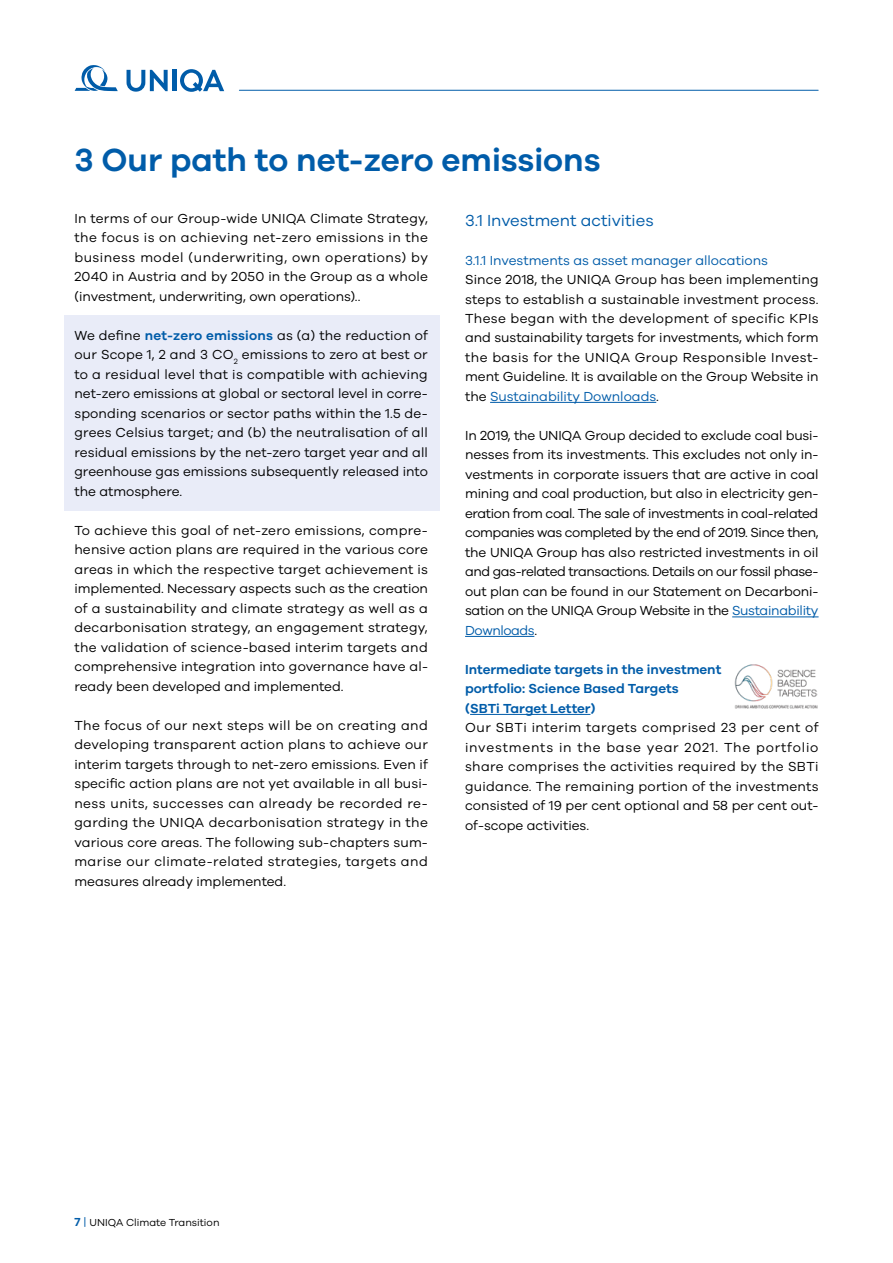
<style>
.page{position:relative;width:893px;height:1263px;background:#fff}
.page>*{position:absolute;margin:0;border:0;box-sizing:border-box;transform-origin:0 0}
.t1{font:600 33px "UNIQA Galano";color:#005ca9}
.t2{font:16.5px "UNIQA Galano";color:#005ca9}
.t3{font:13.5px/19.5px "UNIQA Galano";color:#000;text-align:justify}
.t4{font:600 13.5px/19.5px "UNIQA Galano";color:#005ca9}
.t5{font:13.5px "UNIQA Galano";color:#005ca9}
.t6{font:10.5px "UNIQA Galano";color:#000}
.s1{font-weight:600;color:#005ca9}
.s2{color:#005ca9}
.s3{font-weight:600;font-size:12px;color:#005ca9}
.s4{font-size:12px;color:#005ca9}
</style>
<div class="page">
<svg style="left:75px;top:65px;width:43px;height:26px"></svg>
<svg style="left:127px;top:70px;width:41px;height:22px"></svg>
<hr style="left:172px;top:70px;width:4px;height:21px;background:#005ca9">
<svg style="left:180px;top:69px;width:44px;height:23px"></svg>
<hr style="left:239px;top:90px;width:579px;height:1px;background:#005ca9">
<div style="left:64px;top:315px;width:376px;height:196px;background:#e9ecf8"></div>
<hr style="left:490px;top:402px;width:166px;height:1px;background:#005ca9">
<hr style="left:732px;top:616px;width:87px;height:1px;background:#005ca9">
<hr style="left:465px;top:636px;width:69px;height:1px;background:#005ca9">
<hr style="left:470px;top:714px;width:120px;height:1px;background:#005ca9">
<img style="left:735px;top:664px;width:82px;height:45px">
<h1 class="t1" style="left:74px;top:140px;width:528px">3 Our path to net-zero emissions</h1>
<p class="t3" style="left:74px;top:208px;width:355px">In terms of our Group-wide UNIQA Climate Strategy, the focus is on achieving net-zero emissions in the business model (underwriting, own operations) by 2040 in Austria and by 2050 in the Group as a whole (investment, underwriting, own operations)..</p>
<p class="t3" style="left:74px;top:325px;width:355px">We define <span class="s1">net-zero emissions</span> as (a) the reduction of our Scope 1, 2 and 3 CO<sub>2</sub> emissions to zero at best or to a residual level that is compatible with achieving net-zero emissions at global or sectoral level in corre&shy;sponding scenarios or sector paths within the 1.5 de&shy;grees Celsius target; and (b) the neutralisation of all residual emissions by the net-zero target year and all greenhouse gas emissions subsequently released into the atmosphere.</p>
<p class="t3" style="left:74px;top:520px;width:355px">To achieve this goal of net-zero emissions, compre&shy;hensive action plans are required in the various core areas in which the respective target achievement is implemented. Necessary aspects such as the creation of a sustainability and climate strategy as well as a decarbonisation strategy, an engagement strategy, the validation of science-based interim targets and comprehensive integration into governance have al&shy;ready been developed and implemented.</p>
<p class="t3" style="left:74px;top:715px;width:355px">The focus of our next steps will be on creating and developing transparent action plans to achieve our interim targets through to net-zero emissions. Even if specific action plans are not yet available in all busi&shy;ness units, successes can already be recorded re&shy;garding the UNIQA decarbonisation strategy in the various core areas. The following sub-chapters sum&shy;marise our climate-related strategies, targets and measures already implemented.</p>
<p class="t2" style="left:465px;top:210px;width:190px">3.1 Investment activities</p>
<p class="t5" style="left:465px;top:252px;width:304px">3.1.1 Investments as asset manager allocations</p>
<p class="t3" style="left:465px;top:269px;width:355px">Since 2018, the UNIQA Group has been implementing steps to establish a sustainable investment process.<br>These began with the development of specific KPIs and sustainability targets for investments, which form the basis for the UNIQA Group Responsible Invest&shy;ment Guideline. It is available on the Group Website in the <span class="s2">Sustainability Downloads</span>.</p>
<p class="t3" style="left:465px;top:425px;width:355px">In 2019, the UNIQA Group decided to exclude coal busi&shy;nesses from its investments. This excludes not only in&shy;vestments in corporate issuers that are active in coal mining and coal production, but also in electricity gen&shy;eration from coal. The sale of investments in coal-related companies was completed by the end of 2019. Since then, the UNIQA Group has also restricted investments in oil and gas-related transactions. Details on our fossil phase&shy;out plan can be found in our Statement on Decarboni&shy;sation on the UNIQA Group Website in the <span class="s2">Sustainability Downloads</span>.</p>
<p class="t4" style="left:465px;top:659px;width:258px">Intermediate targets in the investment portfolio: Science Based Targets<br>(SBTi Target Letter)</p>
<p class="t3" style="left:465px;top:718px;width:355px">Our SBTi interim targets comprised 23 per cent of investments in the base year 2021. The portfolio share comprises the activities required by the SBTi guidance. The remaining portion of the investments consisted of 19 per cent optional and 58 per cent out&shy;of-scope activities.</p>
<p class="t6" style="left:75px;top:1216px;width:146px"><span class="s3">7</span> <span class="s4">|</span> UNIQA Climate Transition</p>
</div>
